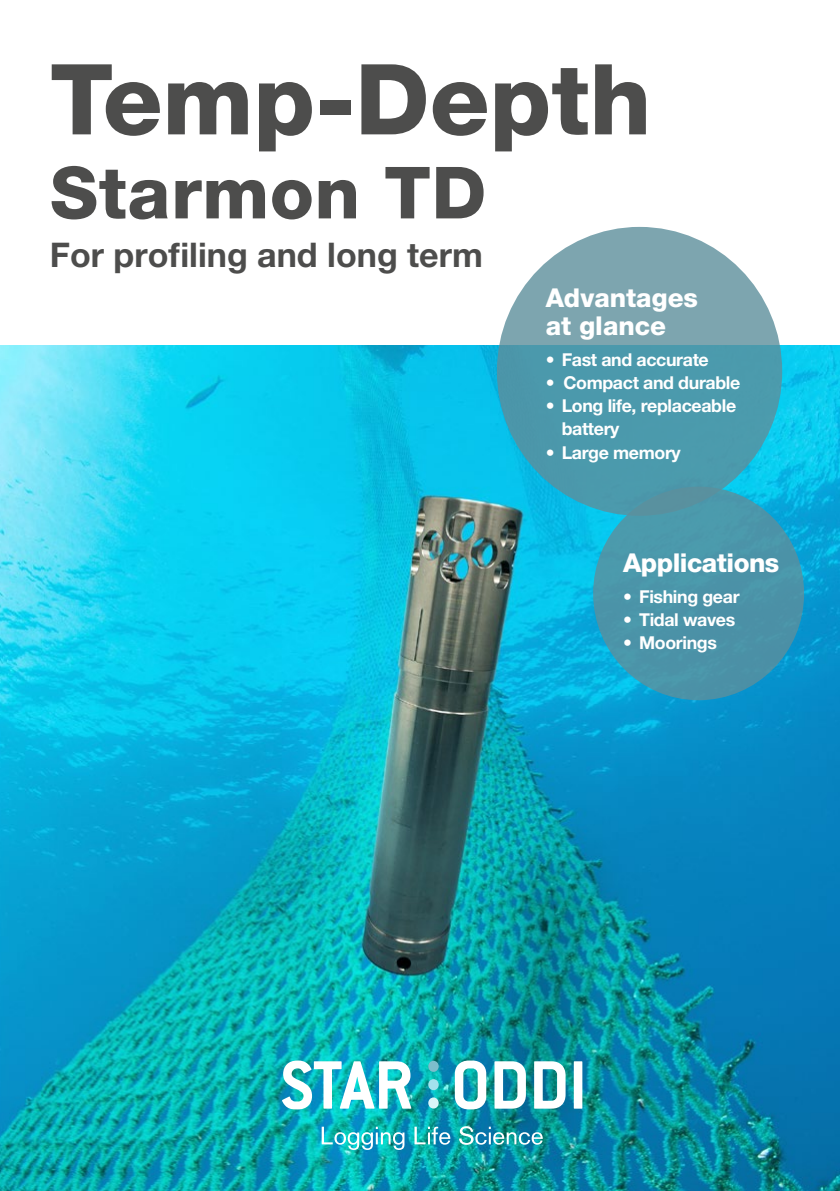
<style>
.page{position:relative;width:840px;height:1191px;background:#fff}
.page>*{position:absolute;margin:0;border:0;box-sizing:border-box;transform-origin:0 0}
.t1{font:800 98px "Helvetica Neue LT Pro";color:#4d4d4c}
.t2{font:800 72px "Helvetica Neue LT Pro";letter-spacing:.01em;color:#4d4d4c}
.t3{font:700 34px "Helvetica Neue LT Pro";color:#4d4d4c}
.t4{font:800 26px/28px "Helvetica Neue LT Pro";color:#fff}
.t5{font:800 26px "Helvetica Neue LT Pro";letter-spacing:-.02em;color:#fff}
.t6{font:700 17.8px/23px "Helvetica Neue LT Pro";letter-spacing:-.02em;color:#fff}
</style>
<div class="page">
<img style="left:0;top:346px;width:839px;height:845px">
<img style="left:282px;top:1060px;width:129px;height:49px">
<svg style="left:454px;top:1060px;width:32px;height:49px"></svg>
<svg style="left:494px;top:1061px;width:31px;height:47px"></svg>
<svg style="left:534px;top:1061px;width:31px;height:47px"></svg>
<div style="left:573px;top:1061px;width:9px;height:47px;background:#fff"></div>
<svg style="left:428px;top:1097px;width:10px;height:11px"></svg>
<svg style="left:428px;top:1079px;width:10px;height:11px"></svg>
<svg style="left:428px;top:1060px;width:10px;height:11px"></svg>
<img style="left:321px;top:1126px;width:221px;height:24px">
<svg style="left:496px;top:227px;width:285px;height:289px;fill:#4c9bad"></svg>
<div style="left:592px;top:486px;width:211px;height:214px;background:#4b94a8;border-radius:50%"></div>
<h1 class="t1" style="left:50px;top:41px;width:602px">Temp-Depth</h1>
<h2 class="t2" style="left:50px;top:150px;width:437px">Starmon TD</h2>
<h3 class="t3" style="left:50px;top:234px;width:434px">For profiling and long term</h3>
<h3 class="t4" style="left:545px;top:284px;width:154px">Advantages at glance</h3>
<p class="t6" style="left:545px;top:348px;width:164px">• Fast and accurate</p>
<p class="t6" style="left:545px;top:371px;width:196px">• Compact and durable</p>
<p class="t6" style="left:561px;top:394px;width:176px;text-indent:-16px">• Long life, replaceable battery</p>
<p class="t6" style="left:545px;top:440px;width:137px">• Large memory</p>
<h3 class="t5" style="left:622px;top:547px;width:158px">Applications</h3>
<p class="t6" style="left:622px;top:584px;width:118px">• Fishing gear</p>
<p class="t6" style="left:622px;top:607px;width:114px">• Tidal waves</p>
<p class="t6" style="left:622px;top:630px;width:95px">• Moorings</p>
</div>
